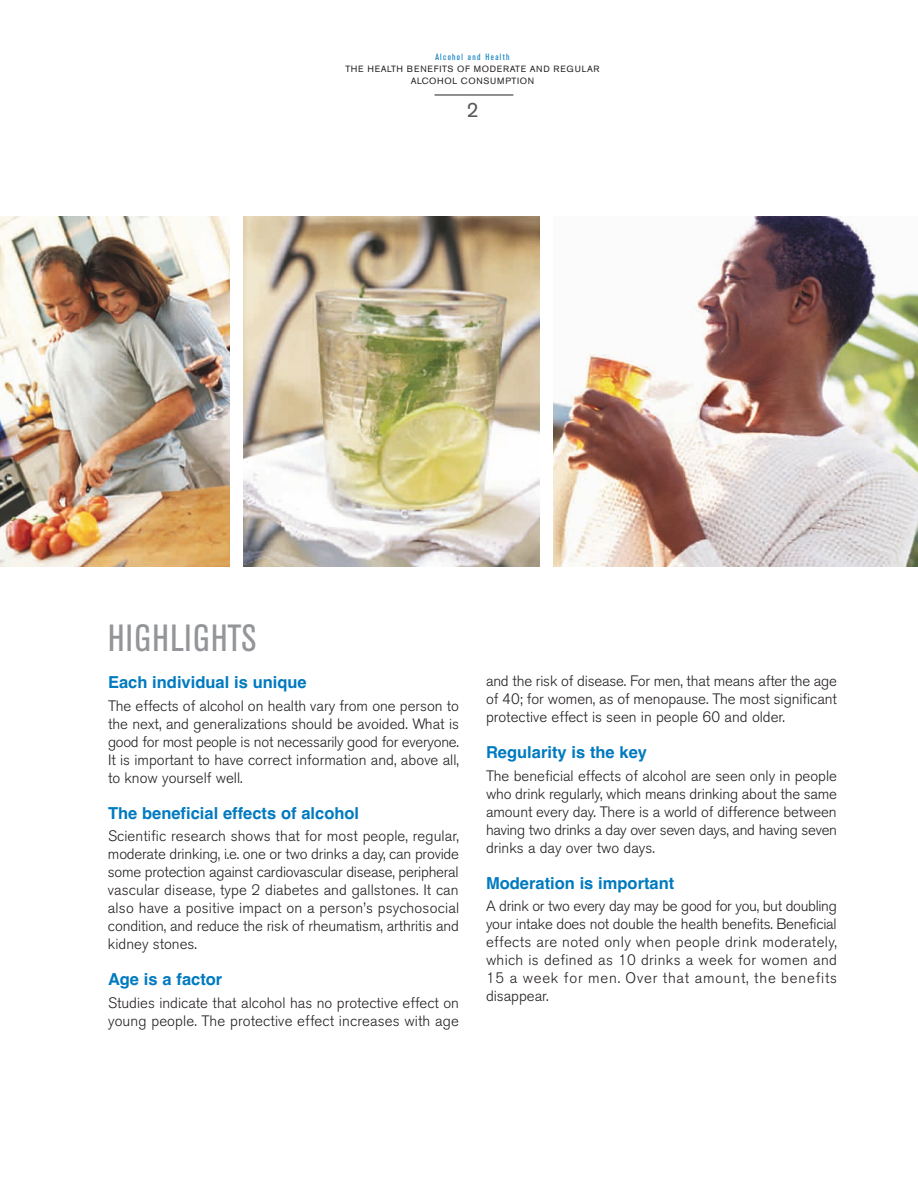
<style>
.page{position:relative;width:918px;height:1188px;background:#fff}
.page>*{position:absolute;margin:0;border:0;box-sizing:border-box;transform-origin:0 0}
.t1{font:condensed 37.5px "Akzidenz Grotesk BE";letter-spacing:.04em;color:#939598}
.t2{font:21px "Akzidenz Grotesk BE";color:#5a5a5d}
.t3{font:700 16.5px "Helvetica";color:#007ac0}
.t4{font:300 15px/18px "Akzidenz Grotesk BE";color:#231f20;text-align:justify}
.t5{font:9px/12px "Akzidenz Grotesk BE";letter-spacing:.08em;color:#231f20;text-align:center}
.t6{font:condensed 9px "Akzidenz Grotesk BE";letter-spacing:.15em;color:#007ac0}
</style>
<div class="page">
<hr style="left:435px;top:95px;width:78px;height:1px;background:#231f20">
<img style="left:0;top:216px;width:230px;height:351px">
<img style="left:243px;top:216px;width:297px;height:351px">
<img style="left:554px;top:216px;width:364px;height:351px">
<p class="t6" style="left:435px;top:54px;width:76px">Alcohol and Health</p>
<p class="t5" style="left:345px;top:64px;width:256px">THE HEALTH BENEFITS OF MODERATE AND REGULAR<br>ALCOHOL CONSUMPTION</p>
<h2 class="t2" style="left:466px;top:103px;width:14px">2</h2>
<h1 class="t1" style="left:108px;top:624px;width:150px">HIGHLIGHTS</h1>
<p class="t3" style="left:108px;top:673px;width:200px">Each individual is unique</p>
<p class="t4" style="left:108px;top:698px;width:353px">The effects of alcohol on health vary from one person to the next, and generalizations should be avoided. What is good for most people is not necessarily good for everyone.<br>It is important to have correct information and, above all, to know yourself well.</p>
<p class="t3" style="left:108px;top:803px;width:253px">The beneficial effects of alcohol</p>
<p class="t4" style="left:108px;top:828px;width:353px">Scientific research shows that for most people, regular, moderate drinking, i.e. one or two drinks a day, can provide some protection against cardiovascular disease, peripheral vascular disease, type 2 diabetes and gallstones. It can also have a positive impact on a person’s psychosocial condition, and reduce the risk of rheumatism, arthritis and kidney stones.</p>
<p class="t3" style="left:108px;top:970px;width:116px">Age is a factor</p>
<p class="t4" style="left:108px;top:995px;width:353px">Studies indicate that alcohol has no protective effect on young people. The protective effect increases with age</p>
<p class="t4" style="left:486px;top:673px;width:353px">and the risk of disease. For men, that means after the age of 40; for women, as of menopause. The most significant protective effect is seen in people 60 and older.</p>
<p class="t3" style="left:486px;top:743px;width:163px">Regularity is the key</p>
<p class="t4" style="left:486px;top:768px;width:353px">The beneficial effects of alcohol are seen only in people who drink regularly, which means drinking about the same amount every day. There is a world of difference between having two drinks a day over seven days, and having seven drinks a day over two days.</p>
<p class="t3" style="left:486px;top:874px;width:190px">Moderation is important</p>
<p class="t4" style="left:486px;top:898px;width:353px">A drink or two every day may be good for you, but doubling your intake does not double the health benefits. Beneficial effects are noted only when people drink moderately, which is defined as 10 drinks a week for women and 15 a week for men. Over that amount, the benefits disappear.</p>
</div>
